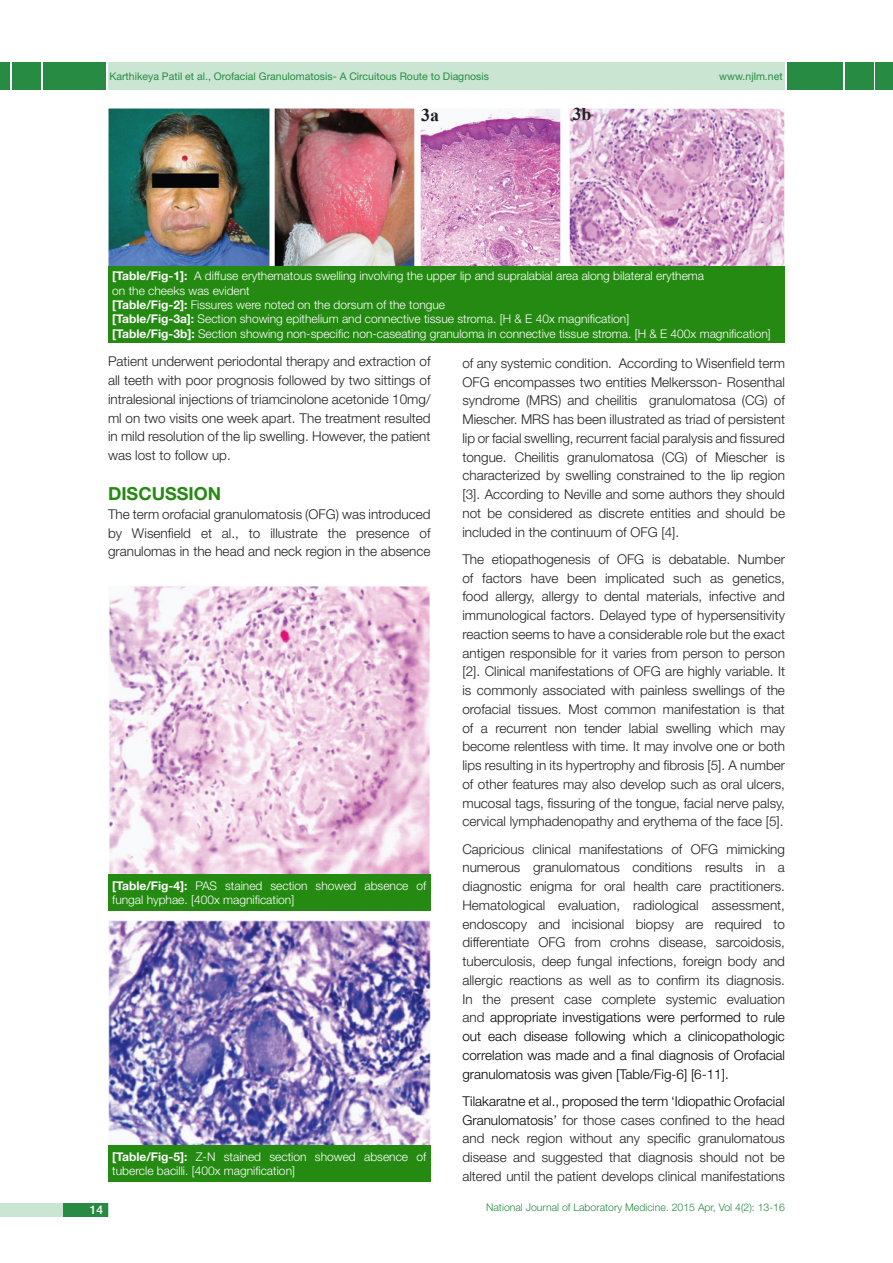
<style>
.page{position:relative;width:893px;height:1263px;background:#fff}
.page>*{position:absolute;margin:0;border:0;box-sizing:border-box;transform-origin:0 0}
.Level_1{font:700 18px "Helvetica Neue";color:#248a11}
.t1{font:700 18px "Times New Roman";color:#231f20}
.Body_text{font:300 13.5px/18.8px "Helvetica Neue";color:#231f20;text-align:justify}
.Table_text{font:300 12px/14.4px "Helvetica Neue";color:#fff}
.t2{font:500 12px "Helvetica Neue";color:#fff}
.t3{font:10.5px "Helvetica Neue";color:#288b43}
.t4{font:300 10.5px "Helvetica Neue";color:#288b43}
.s1{font-weight:700}
.s2{color:#000}
</style>
<div class="page">
<div style="left:0;top:62px;width:10px;height:28px;background:#288b43"></div>
<div style="left:12px;top:62px;width:29px;height:28px;background:#288b43"></div>
<div style="left:108px;top:62px;width:677px;height:28px;background:#cae6d3"></div>
<div style="left:876px;top:62px;width:17px;height:28px;background:#288b43"></div>
<div style="left:845px;top:62px;width:28px;height:28px;background:#288b43"></div>
<div style="left:0;top:1203px;width:108px;height:14px;background:#cae6d3"></div>
<div style="left:64px;top:1203px;width:44px;height:14px;background:#288b43"></div>
<div style="left:787px;top:62px;width:55px;height:28px;background:#288b43"></div>
<div style="left:43px;top:62px;width:63px;height:28px;background:#288b43"></div>
<img style="left:108px;top:108px;width:161px;height:158px">
<img style="left:275px;top:108px;width:140px;height:158px">
<img style="left:420px;top:108px;width:140px;height:158px">
<img style="left:570px;top:108px;width:215px;height:158px">
<div style="left:108px;top:266px;width:677px;height:76px;background:#248a11"></div>
<img style="left:109px;top:586px;width:321px;height:288px">
<div style="left:108px;top:874px;width:323px;height:37px;background:#248a11"></div>
<img style="left:108px;top:921px;width:323px;height:224px">
<div style="left:108px;top:1145px;width:323px;height:37px;background:#248a11"></div>
<p class="t3" style="left:109px;top:70px;width:381px">Karthikeya Patil et al., Orofacial Granulomatosis- A Circuitous Route to Diagnosis</p>
<p class="t3" style="left:719px;top:70px;width:65px">www.njlm.net</p>
<p class="t1" style="left:421px;top:102px;width:19px">3a</p>
<p class="t1" style="left:572px;top:102px;width:21px">3b</p>
<p class="Table_text" style="left:112px;top:268px;width:593px"><span class="s1">[Table/Fig-1]:</span> A diffuse erythematous swelling involving the upper lip and supralabial area along bilateral erythema</p>
<p class="Table_text" style="left:112px;top:283px;width:139px">on the cheeks was evident</p>
<p class="Table_text" style="left:112px;top:297px;width:334px"><span class="s1">[Table/Fig-2]:</span> Fissures were noted on the dorsum of the tongue</p>
<p class="Table_text" style="left:112px;top:312px;width:518px"><span class="s1">[Table/Fig-3a]:</span> Section showing epithelium and connective tissue stroma. [H &amp; E 40x magnification]</p>
<p class="Table_text" style="left:112px;top:326px;width:660px"><span class="s1">[Table/Fig-3b]:</span> Section showing non-specific non-caseating granuloma in connective tissue stroma. [H &amp; E 400x magnification]</p>
<p class="Body_text" style="left:108px;top:352px;width:324px">Patient underwent periodontal therapy and extraction of all teeth with poor prognosis followed by two sittings of intralesional injections of triamcinolone acetonide 10mg/ ml on two visits one week apart. The treatment resulted in mild resolution of the lip swelling. However, the patient was lost to follow up.</p>
<p class="Level_1" style="left:108px;top:483px;width:115px">Discussion</p>
<p class="Body_text" style="left:108px;top:504px;width:324px">The term orofacial granulomatosis (OFG) was introduced by Wisenfield et al., to illustrate the presence of granulomas in the head and neck region in the absence</p>
<p class="Table_text" style="left:112px;top:878px;width:316px"><span class="s1">[Table/Fig-4]:</span> PAS stained section showed absence of fungal hyphae. [400x magnification]</p>
<p class="Table_text" style="left:112px;top:1149px;width:316px"><span class="s1">[Table/Fig-5]:</span> Z-N stained section showed absence of tubercle bacilli. [400x magnification]</p>
<p class="Body_text" style="left:462px;top:353px;width:324px">of any systemic condition. According to Wisenfield term OFG encompasses two entities Melkersson- Rosenthal syndrome (MRS) and cheilitis granulomatosa (CG) of Miescher. MRS has been illustrated as triad of persistent lip or facial swelling, recurrent facial paralysis and fissured tongue. Cheilitis granulomatosa (CG) of Miescher is characterized by swelling constrained to the lip region [3]. According to Neville and some authors they should not be considered as discrete entities and should be included in the continuum of OFG [4].</p>
<p class="Body_text" style="left:462px;top:549px;width:324px">The etiopathogenesis of OFG is debatable. Number of factors have been implicated such as genetics, food allergy, allergy to dental materials, infective and immunological factors. Delayed type of hypersensitivity reaction seems to have a considerable role but the exact antigen responsible for it varies from person to person [2]. Clinical manifestations of OFG are highly variable. It is commonly associated with painless swellings of the orofacial tissues. Most common manifestation is that of a recurrent non tender labial swelling which may become relentless with time. It may involve one or both lips resulting in its hypertrophy and fibrosis [5]. A number of other features may also develop such as oral ulcers, mucosal tags, fissuring of the tongue, facial nerve palsy, cervical lymphadenopathy and erythema of the face [5].</p>
<p class="Body_text" style="left:462px;top:839px;width:324px">Capricious clinical manifestations of OFG mimicking numerous granulomatous conditions results in a diagnostic enigma for oral health care practitioners.<br>Hematological evaluation, radiological assessment, endoscopy and incisional biopsy are required to differentiate OFG from crohns disease, sarcoidosis, tuberculosis, deep fungal infections, foreign body and allergic reactions as well as to confirm its diagnosis.<br>In the present case complete systemic evaluation and <span class="s2">appropriate investigations were performed to rule out each disease following which a clinicopathologic correlation was made and a final diagnosis of Orofacial granulomatosis was given [Table/Fig-6] [6-11].</span></p>
<p class="Body_text" style="left:462px;top:1091px;width:324px"><span class="s2">Tilakaratne et al., proposed the term ‘Idiopathic Orofacial Granulomatosis’</span> for those cases confined to the head and neck region without any specific granulomatous disease and suggested that diagnosis should not be altered until the patient develops clinical manifestations</p>
<p class="t2" style="left:90px;top:1203px;width:15px">14</p>
<p class="t4" style="left:486px;top:1201px;width:300px">National Journal of Laboratory Medicine. 2015 Apr, Vol 4(2): 13-16</p>
</div>
